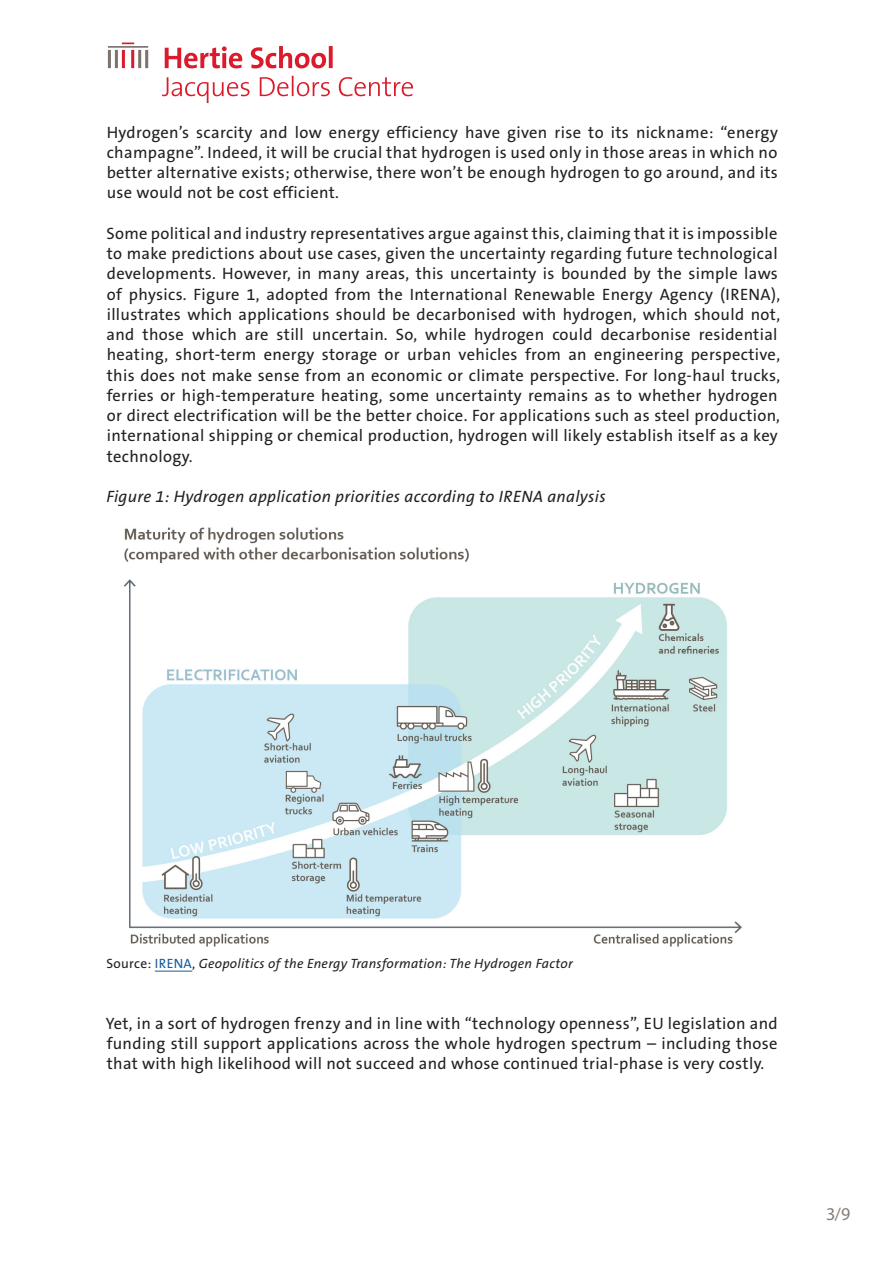
<style>
.page{position:relative;width:893px;height:1263px;background:#fff}
.page>*{position:absolute;margin:0;border:0;box-sizing:border-box;transform-origin:0 0}
.t1{font:18px "Myriad Pro";color:#867b76}
.Fliesstext_grau{font:16.5px/20.2px "The Sans B W5 Plain";letter-spacing:.02em;color:#231f20;text-align:justify}
.Fliesstext_grau-2{font:italic 16.5px "The Sans B W5 Plain";letter-spacing:.02em;color:#231f20}
.Fliesstext_grau-3{font:italic 13.5px "The Sans B W5 Plain";letter-spacing:.02em;color:#231f20}
.s1{font-style:normal}
.s2{font-style:normal;color:#175d9e}
</style>
<div class="page">
<hr style="left:115px;top:50px;width:3px;height:18px;background:#7d726d">
<hr style="left:108px;top:50px;width:3px;height:18px;background:#7d726d">
<hr style="left:108px;top:46px;width:40px;height:2px;background:#7d726d">
<svg style="left:122px;top:43px;width:291px;height:60px"></svg>
<hr style="left:155px;top:971px;width:37px;height:1px;background:#175d9e">
<img style="left:124px;top:527px;width:618px;height:420px">
<p class="Fliesstext_grau" style="left:107px;top:122px;width:673px">Hydrogen’s scarcity and low energy efficiency have given rise to its nickname: “energy champagne”. Indeed, it will be crucial that hydrogen is used only in those areas in which no better alternative exists; otherwise, there won’t be enough hydrogen to go around, and its use would not be cost efficient.</p>
<p class="Fliesstext_grau" style="left:106px;top:223px;width:675px;text-align:left">Some political and industry representatives argue against this, claiming that it is impossible to make predictions about use cases, given the uncertainty regarding future technological developments. However, in many areas, this uncertainty is bounded by the simple laws of physics. Figure 1, adopted from the International Renewable Energy Agency (IRENA), illustrates which applications should be decarbonised with hydrogen, which should not, and those which are still uncertain. So, while hydrogen could decarbonise residential heating, short-term energy storage or urban vehicles from an engineering perspective, this does not make sense from an economic or climate perspective. For long-haul trucks, ferries or high-temperature heating, some uncertainty remains as to whether hydrogen or direct electrification will be the better choice. For applications such as steel production, international shipping or chemical production, hydrogen will likely establish itself as a key technology.</p>
<p class="Fliesstext_grau-2" style="left:106px;top:487px;width:501px">Figure 1: Hydrogen application priorities according to IRENA analysis</p>
<p class="Fliesstext_grau-3" style="left:107px;top:955px;width:468px"><span class="s1">Source:</span> <span class="s2">IRENA</span><span class="s1">,</span> Geopolitics of the Energy Transformation: The Hydrogen Factor</p>
<p class="Fliesstext_grau" style="left:106px;top:1013px;width:673px">Yet, in a sort of hydrogen frenzy and in line with “technology openness”, EU legislation and funding still support applications across the whole hydrogen spectrum – including those that with high likelihood will not succeed and whose continued trial-phase is very costly.</p>
<p class="t1" style="left:827px;top:1203px;width:25px">3/9</p>
</div>
